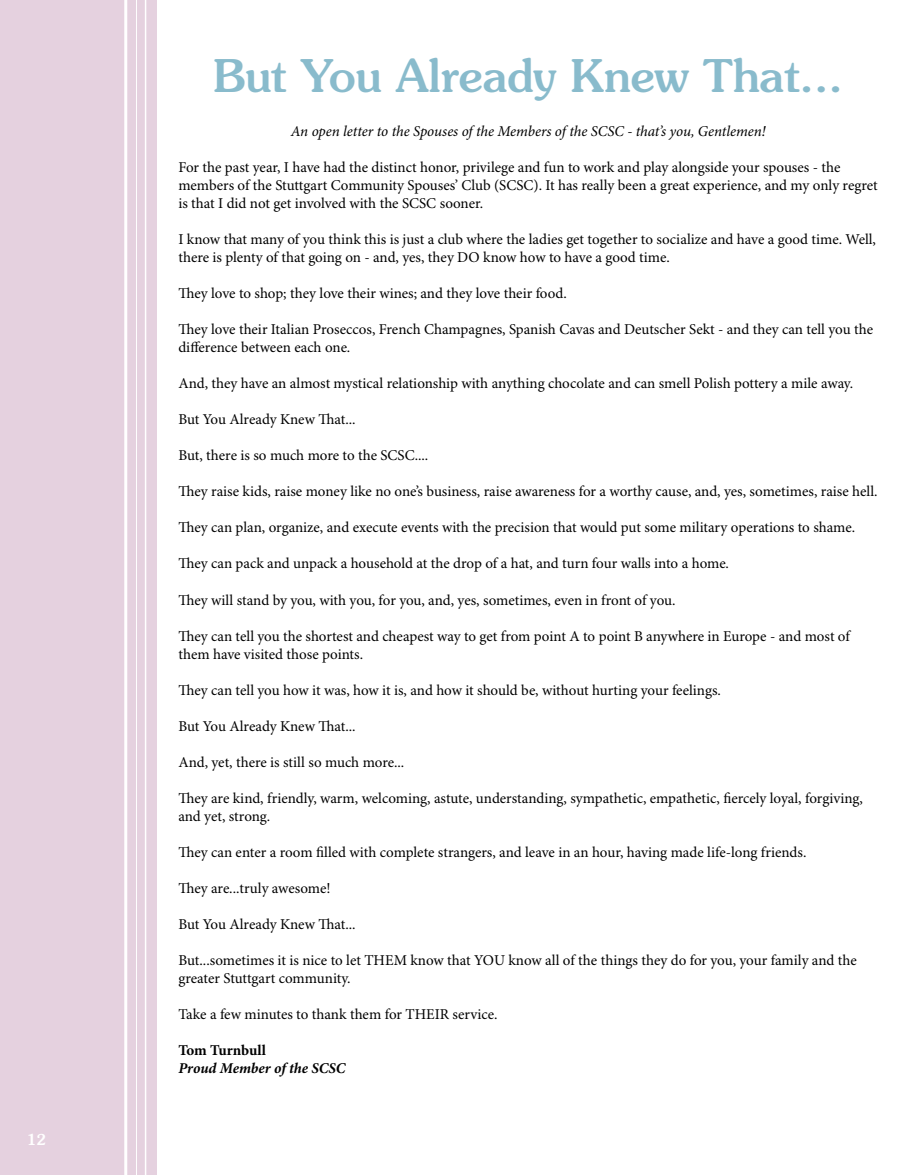
<style>
.page{position:relative;width:905px;height:1175px;background:#fff}
.page>*{position:absolute;margin:0;border:0;box-sizing:border-box;transform-origin:0 0}
.t1{font:500 45px "Souvenir Std";color:#89bbcc}
.t2{font:15px/18px "Minion Pro";letter-spacing:-.005em;color:#000}
.t3{font:italic 15px "Minion Pro";letter-spacing:-.005em;color:#000}
.t4{font:italic 700 15px "Minion Pro";color:#000}
.t5{font:700 15px "Minion Pro";color:#000}
.t6{font:500 15px "Souvenir Std";color:#fff}
</style>
<div class="page">
<div style="left:0;top:0;width:157px;height:1174px;background:#e5d1df"></div>
<hr style="left:124px;top:0;width:3px;height:1174px;background:#fff">
<hr style="left:136px;top:0;width:1px;height:1174px;background:#fff">
<hr style="left:145px;top:0;width:1px;height:1174px;background:#fff">
<p class="t6" style="left:27px;top:1130px;width:21px">12</p>
<h1 class="t1" style="left:213px;top:48px;width:631px">But You Already Knew That...</h1>
<p class="t3" style="left:291px;top:122px;width:476px">An open letter to the Spouses of the Members of the SCSC - that’s you, Gentlemen!</p>
<p class="t2" style="left:178px;top:159px;width:701px">For the past year, I have had the distinct honor, privilege and fun to work and play alongside your spouses - the members of the Stuttgart Community Spouses’ Club (SCSC). It has really been a great experience, and my only regret is that I did not get involved with the SCSC sooner.</p>
<p class="t2" style="left:178px;top:231px;width:699px">I know that many of you think this is just a club where the ladies get together to socialize and have a good time. Well, there is plenty of that going on - and, yes, they DO know how to have a good time.</p>
<p class="t2" style="left:178px;top:285px;width:390px">They love to shop; they love their wines; and they love their food.</p>
<p class="t2" style="left:178px;top:321px;width:696px">They love their Italian Proseccos, French Champagnes, Spanish Cavas and Deutscher Sekt - and they can tell you the difference between each one.</p>
<p class="t2" style="left:178px;top:375px;width:676px">And, they have an almost mystical relationship with anything chocolate and can smell Polish pottery a mile away.</p>
<p class="t2" style="left:178px;top:411px;width:179px">But You Already Knew That...</p>
<p class="t2" style="left:178px;top:447px;width:251px">But, there is so much more to the SCSC....</p>
<p class="t2" style="left:178px;top:483px;width:700px">They raise kids, raise money like no one’s business, raise awareness for a worthy cause, and, yes, sometimes, raise hell.</p>
<p class="t2" style="left:178px;top:519px;width:678px">They can plan, organize, and execute events with the precision that would put some military operations to shame.</p>
<p class="t2" style="left:178px;top:555px;width:552px">They can pack and unpack a household at the drop of a hat, and turn four walls into a home.</p>
<p class="t2" style="left:178px;top:591px;width:498px">They will stand by you, with you, for you, and, yes, sometimes, even in front of you.</p>
<p class="t2" style="left:178px;top:627px;width:673px">They can tell you the shortest and cheapest way to get from point A to point B anywhere in Europe - and most of them have visited those points.</p>
<p class="t2" style="left:178px;top:681px;width:544px">They can tell you how it was, how it is, and how it should be, without hurting your feelings.</p>
<p class="t2" style="left:178px;top:717px;width:179px">But You Already Knew That...</p>
<p class="t2" style="left:178px;top:753px;width:227px">And, yet, there is still so much more...</p>
<p class="t2" style="left:178px;top:789px;width:686px">They are kind, friendly, warm, welcoming, astute, understanding, sympathetic, empathetic, fiercely loyal, forgiving, and yet, strong.</p>
<p class="t2" style="left:178px;top:843px;width:629px">They can enter a room filled with complete strangers, and leave in an hour, having made life-long friends.</p>
<p class="t2" style="left:178px;top:879px;width:154px">They are...truly awesome!</p>
<p class="t2" style="left:178px;top:915px;width:179px">But You Already Knew That...</p>
<p class="t2" style="left:178px;top:951px;width:680px">But...sometimes it is nice to let THEM know that YOU know all of the things they do for you, your family and the greater Stuttgart community.</p>
<p class="t2" style="left:178px;top:1005px;width:321px">Take a few minutes to thank them for THEIR service.</p>
<p class="t5" style="left:178px;top:1040px;width:89px">Tom Turnbull</p>
<p class="t4" style="left:178px;top:1058px;width:169px">Proud Member of the SCSC</p>
</div>
